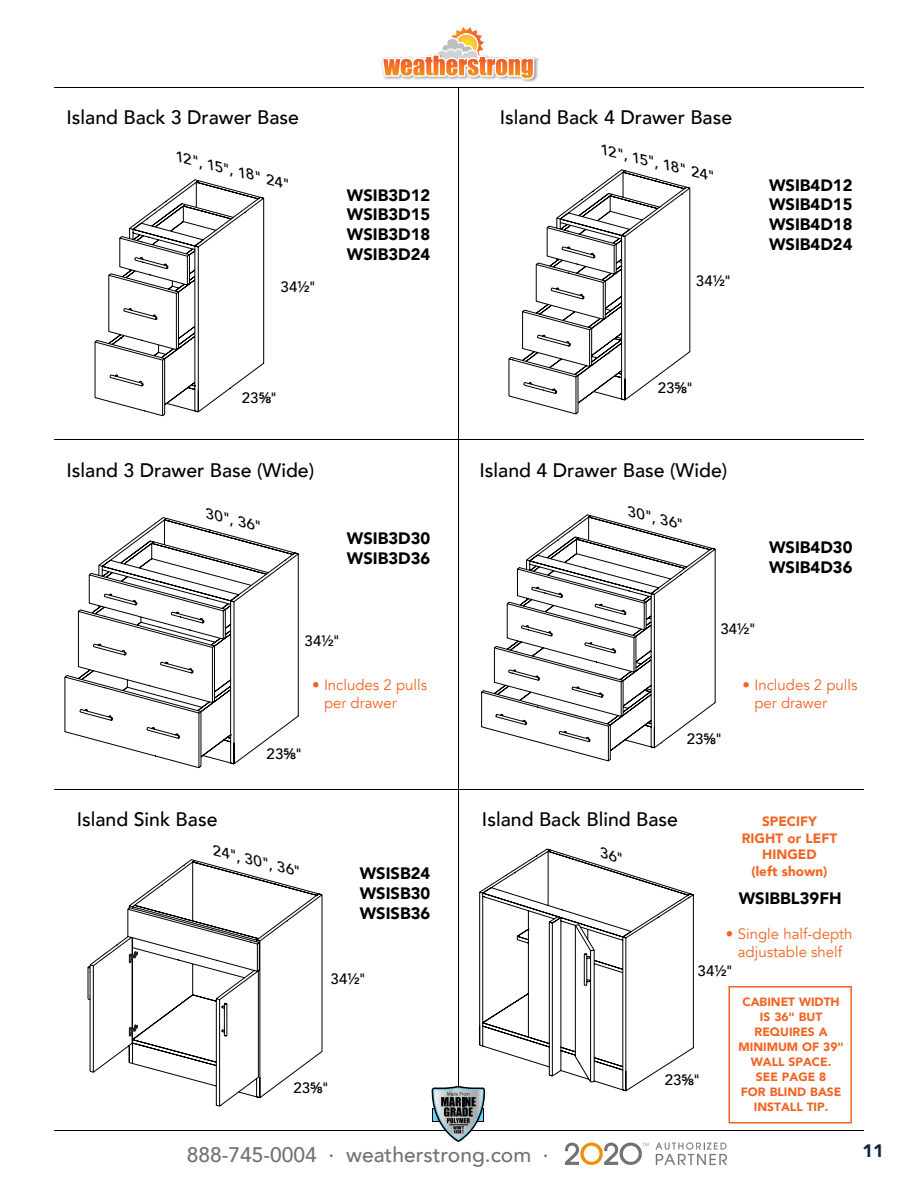
<style>
.page{position:relative;width:918px;height:1188px;background:#fff}
.page>*{position:absolute;margin:0;border:0;box-sizing:border-box;transform-origin:0 0}
.t1{font:500 21px "Avenir";color:#717271}
.t2{font:500 19.5px "Avenir";color:#000}
.t3{font:900 18px "Avenir";color:#0c233f}
.t4{font:900 16.5px/19.8px "Avenir";color:#000;text-align:justify}
.t5{font:15px/18px "Avenir";color:#f26322}
.t6{font:500 15px "Avenir";letter-spacing:.005em;color:#000}
.t7{font:italic 500 14.25px "Avenir";color:#000;scale:1.11 1}
.t8{font:900 13.5px/16.5px "Avenir";color:#f26322;text-align:center}
.t9{font:900 12px/15px "Avenir";color:#f26322;text-align:center}
.s1{font-family:"Helvetica Neue";font-weight:700}
</style>
<div class="page">
<hr style="left:54px;top:1131px;width:810px;height:1px;background:#000">
<hr style="left:54px;top:87px;width:810px;height:1px;background:#000">
<img style="left:381px;top:59px;width:155px;height:23px">
<svg style="left:382px;top:27px;width:157px;height:53px"></svg>
<svg style="left:656px;top:1142px;width:71px;height:23px"></svg>
<svg style="left:565px;top:1143px;width:83px;height:22px"></svg>
<svg style="left:432px;top:1086px;width:53px;height:56px"></svg>
<hr style="left:54px;top:439px;width:810px;height:1px;background:#000">
<hr style="left:54px;top:789px;width:810px;height:1px;background:#000">
<hr style="left:459px;top:87px;width:1px;height:1001px;background:#000">
<svg style="left:87px;top:859px;width:236px;height:248px"></svg>
<svg style="left:129px;top:951px;width:9px;height:12px"></svg>
<svg style="left:129px;top:1025px;width:9px;height:11px"></svg>
<svg style="left:94px;top:179px;width:170px;height:237px"></svg>
<svg style="left:64px;top:517px;width:235px;height:251px"></svg>
<svg style="left:508px;top:169px;width:183px;height:246px"></svg>
<svg style="left:481px;top:514px;width:235px;height:248px"></svg>
<svg style="left:479px;top:848px;width:215px;height:244px"></svg>
<svg style="left:728px;top:986px;width:124px;height:137px"></svg>
<svg style="left:600px;top:848px;width:22px;height:14px"></svg>
<p class="t2" style="left:66px;top:101px;width:234px">Island Back 3 Drawer Base</p>
<p class="t7" style="left:180px;top:144px;width:108px;rotate:14deg">12", 15", 18" 24"</p>
<p class="t6" style="left:281px;top:274px;width:37px">34½"</p>
<p class="t4" style="left:347px;top:185px;width:85px">WSIB3D12<br>WSIB3D15<br>WSIB3D18<br>WSIB3D24</p>
<p class="t6" style="left:242px;top:385px;width:37px">23<span class="s1">⅝</span>"</p>
<p class="t2" style="left:66px;top:453px;width:249px">Island 3 Drawer Base (Wide)</p>
<p class="t7" style="left:210px;top:501px;width:54px;rotate:14deg">30", 36"</p>
<p class="t4" style="left:347px;top:528px;width:85px">WSIB3D30<br>WSIB3D36</p>
<p class="t6" style="left:305px;top:628px;width:37px">34½"</p>
<p class="t2" style="left:500px;top:101px;width:234px">Island Back 4 Drawer Base</p>
<p class="t7" style="left:605px;top:137px;width:108px;rotate:14deg">12", 15", 18" 24"</p>
<p class="t6" style="left:696px;top:268px;width:37px">34½"</p>
<p class="t4" style="left:769px;top:174px;width:85px">WSIB4D12<br>WSIB4D15<br>WSIB4D18<br>WSIB4D24</p>
<p class="t6" style="left:658px;top:375px;width:37px">23<span class="s1">⅝</span>"</p>
<p class="t2" style="left:480px;top:453px;width:249px">Island 4 Drawer Base (Wide)</p>
<p class="t7" style="left:632px;top:499px;width:54px;rotate:14deg">30", 36"</p>
<p class="t4" style="left:769px;top:537px;width:85px">WSIB4D30<br>WSIB4D36</p>
<p class="t6" style="left:720px;top:616px;width:37px">34½"</p>
<p class="t5" style="left:324px;top:676px;width:105px;text-indent:-12px">• Includes 2 pulls per drawer</p>
<p class="t5" style="left:754px;top:676px;width:105px;text-indent:-12px">• Includes 2 pulls per drawer</p>
<p class="t2" style="left:77px;top:803px;width:142px">Island Sink Base</p>
<p class="t6" style="left:267px;top:741px;width:37px">23<span class="s1">⅝</span>"</p>
<p class="t7" style="left:218px;top:838px;width:83px;rotate:14deg">24", 30", 36"</p>
<p class="t4" style="left:360px;top:863px;width:72px">WSISB24<br>WSISB30<br>WSISB36</p>
<p class="t6" style="left:330px;top:966px;width:37px">34½"</p>
<p class="t6" style="left:293px;top:1075px;width:37px">23<span class="s1">⅝</span>"</p>
<p class="t6" style="left:687px;top:726px;width:37px">23<span class="s1">⅝</span>"</p>
<p class="t2" style="left:482px;top:803px;width:198px">Island Back Blind Base</p>
<p class="t8" style="left:742px;top:813px;width:97px">SPECIFY<br>RIGHT or LEFT<br>HINGED<br>(left shown)</p>
<p class="t4" style="left:739px;top:888px;width:104px">WSIBBL39FH</p>
<p class="t5" style="left:726px;top:925px;width:128px;text-align:center">• Single half-depth adjustable shelf</p>
<p class="t9" style="left:739px;top:994px;width:107px">CABINET WIDTH<br>IS 36" BUT<br>REQUIRES A<br>MINIMUM OF 39"<br>WALL SPACE.<br>SEE PAGE 8<br>FOR BLIND BASE<br>INSTALL TIP.</p>
<p class="t6" style="left:698px;top:958px;width:37px">34½"</p>
<p class="t6" style="left:665px;top:1066px;width:37px">23<span class="s1">⅝</span>"</p>
<p class="t1" style="left:187px;top:1137px;width:363px">888-745-0004 · weatherstrong.com ·</p>
<p class="t3" style="left:862px;top:1135px;width:23px">11</p>
</div>
